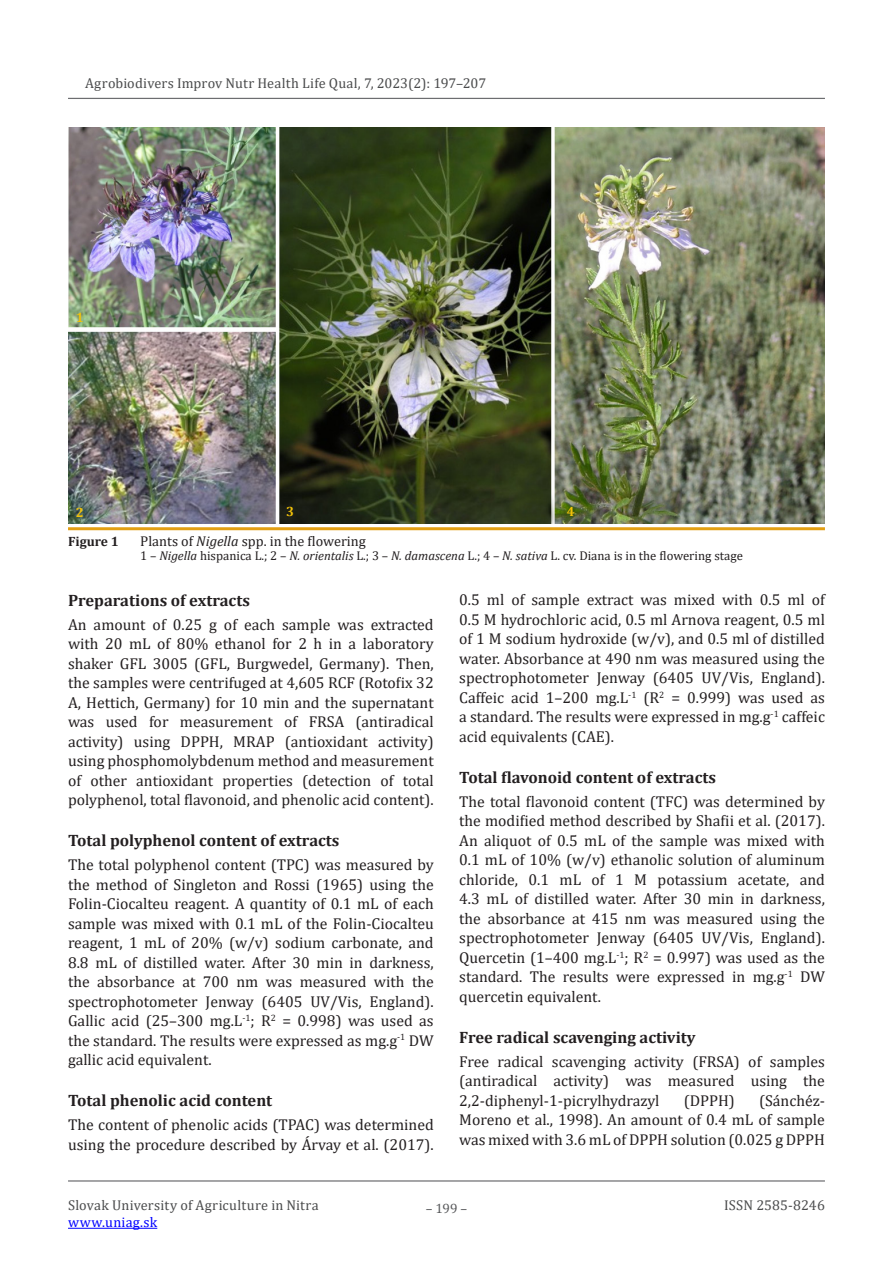
<style>
.page{position:relative;width:893px;height:1263px;background:#fff}
.page>*{position:absolute;margin:0;border:0;box-sizing:border-box;transform-origin:0 0}
.medzititul_10b{font:700 16.5px "Cambria";color:#231f20}
.blok_ang{font:15.75px/19.5px "Cambria";color:#231f20;text-align:justify}
.t1{font:14.25px "Cambria";letter-spacing:.01em;color:#4b4c4d}
.obrazok{font:14.25px "Cambria";color:#231f20}
.t2{font:14.25px "Cambria";letter-spacing:.02em;color:#00f}
.obrazok-2{font:700 13.5px "Cambria";color:#231f20}
.t3{font:13.5px "Cambria";color:#57585a}
.t4{font:700 13.5px "Cambria";color:#f2c209}
.obrazok_poznamky{font:12.75px "Cambria";color:#231f20}
.s1{font-style:italic}
</style>
<div class="page">
<hr style="left:68px;top:98px;width:757px;height:1px;background:#6c6d70">
<hr style="left:68px;top:1228px;width:89px;height:1px;background:#00f">
<hr style="left:68px;top:1180px;width:757px;height:1px;background:#6c6d70">
<hr style="left:68px;top:527px;width:757px;height:3px;background:#e39f13">
<img style="left:68px;top:128px;width:757px;height:395px">
<p class="t1" style="left:85px;top:74px;width:403px">Agrobiodivers Improv Nutr Health Life Qual, 7, 2023(2): 197–207</p>
<p class="t4" style="left:76px;top:308px;width:9px">1</p>
<p class="t4" style="left:76px;top:503px;width:9px">2</p>
<p class="t4" style="left:286px;top:502px;width:9px">3</p>
<p class="t4" style="left:567px;top:502px;width:9px">4</p>
<p class="obrazok-2" style="left:68px;top:531px;width:52px">Figure 1</p>
<p class="obrazok" style="left:140px;top:532px;width:227px">Plants of <span class="s1">Nigella</span> spp. in the flowering</p>
<p class="obrazok_poznamky" style="left:140px;top:548px;width:604px">1 – <span class="s1">Nigella</span> hispanica L.; 2 – <span class="s1">N. orientalis</span> L.; 3 – <span class="s1">N. damascena</span> L.; 4 – <span class="s1">N. sativa</span> L. cv. Diana is in the flowering stage</p>
<p class="medzititul_10b" style="left:68px;top:589px;width:183px">Preparations of extracts</p>
<p class="blok_ang" style="left:68px;top:615px;width:367px">An amount of 0.25 g of each sample was extracted with 20 mL of 80% ethanol for 2 h in a laboratory shaker GFL 3005 (GFL, Burgwedel, Germany). Then, the samples were centrifuged at 4,605 RCF (Rotofix 32<br>A, Hettich, Germany) for 10 min and the supernatant was used for measurement of FRSA (antiradical activity) using DPPH, MRAP (antioxidant activity) using phosphomolybdenum method and measurement of other antioxidant properties (detection of total polyphenol, total flavonoid, and phenolic acid content).</p>
<p class="medzititul_10b" style="left:68px;top:829px;width:273px">Total polyphenol content of extracts</p>
<p class="blok_ang" style="left:68px;top:855px;width:367px">The total polyphenol content (TPC) was measured by the method of Singleton and Rossi (1965) using the Folin-Ciocalteu reagent. A quantity of 0.1 mL of each sample was mixed with 0.1 mL of the Folin-Ciocalteu reagent, 1 mL of 20% (w/v) sodium carbonate, and 8.8 mL of distilled water. After 30 min in darkness, the absorbance at 700 nm was measured with the spectrophotometer Jenway (6405 UV/Vis, England).<br>Gallic acid (25–300 mg.L<sup>-1</sup>; R<sup>2</sup> = 0.998) was used as the standard. The results were expressed as mg.g<sup>-1</sup> DW gallic acid equivalent.</p>
<p class="medzititul_10b" style="left:68px;top:1089px;width:206px">Total phenolic acid content</p>
<p class="blok_ang" style="left:68px;top:1115px;width:367px">The content of phenolic acids (TPAC) was determined using the procedure described by Árvay et al. (2017).</p>
<p class="blok_ang" style="left:459px;top:590px;width:367px">0.5 ml of sample extract was mixed with 0.5 ml of 0.5 M hydrochloric acid, 0.5 ml Arnova reagent, 0.5 ml of 1 M sodium hydroxide (w/v), and 0.5 ml of distilled water. Absorbance at 490 nm was measured using the spectrophotometer Jenway (6405 UV/Vis, England).<br>Caffeic acid 1–200 mg.L<sup>-1</sup> (R<sup>2</sup> = 0.999) was used as a standard. The results were expressed in mg.g<sup>-1</sup> caffeic acid equivalents (CAE).</p>
<p class="medzititul_10b" style="left:459px;top:766px;width:258px">Total flavonoid content of extracts</p>
<p class="blok_ang" style="left:459px;top:792px;width:367px">The total flavonoid content (TFC) was determined by the modified method described by Shafii et al. (2017).<br>An aliquot of 0.5 mL of the sample was mixed with 0.1 mL of 10% (w/v) ethanolic solution of aluminum chloride, 0.1 mL of 1 M potassium acetate, and 4.3 mL of distilled water. After 30 min in darkness, the absorbance at 415 nm was measured using the spectrophotometer Jenway (6405 UV/Vis, England).<br>Quercetin (1–400 mg.L<sup>-1</sup>; R<sup>2</sup> = 0.997) was used as the standard. The results were expressed in mg.g<sup>-1</sup> DW quercetin equivalent.</p>
<p class="medzititul_10b" style="left:459px;top:1025px;width:238px">Free radical scavenging activity</p>
<p class="blok_ang" style="left:459px;top:1051px;width:367px">Free radical scavenging activity (FRSA) of samples (antiradical activity) was measured using the 2,2-diphenyl-1-picrylhydrazyl</p>
<p class="blok_ang" style="left:459px;top:1090px;width:367px;text-indent:300px">(Sánchéz-Moreno et al., 1998). An amount of 0.4 mL of sample was mixed with 3.6 mL of DPPH solution (0.025 g DPPH</p>
<p class="blok_ang" style="left:684px;top:1090px;width:53px">(DPPH)</p>
<p class="t1" style="left:68px;top:1197px;width:252px">Slovak University of Agriculture in Nitra</p>
<p class="t2" style="left:68px;top:1214px;width:91px">www.uniag.sk</p>
<p class="t3" style="left:426px;top:1200px;width:43px">– 199 –</p>
<p class="t1" style="left:724px;top:1197px;width:102px">ISSN 2585-8246</p>
</div>
